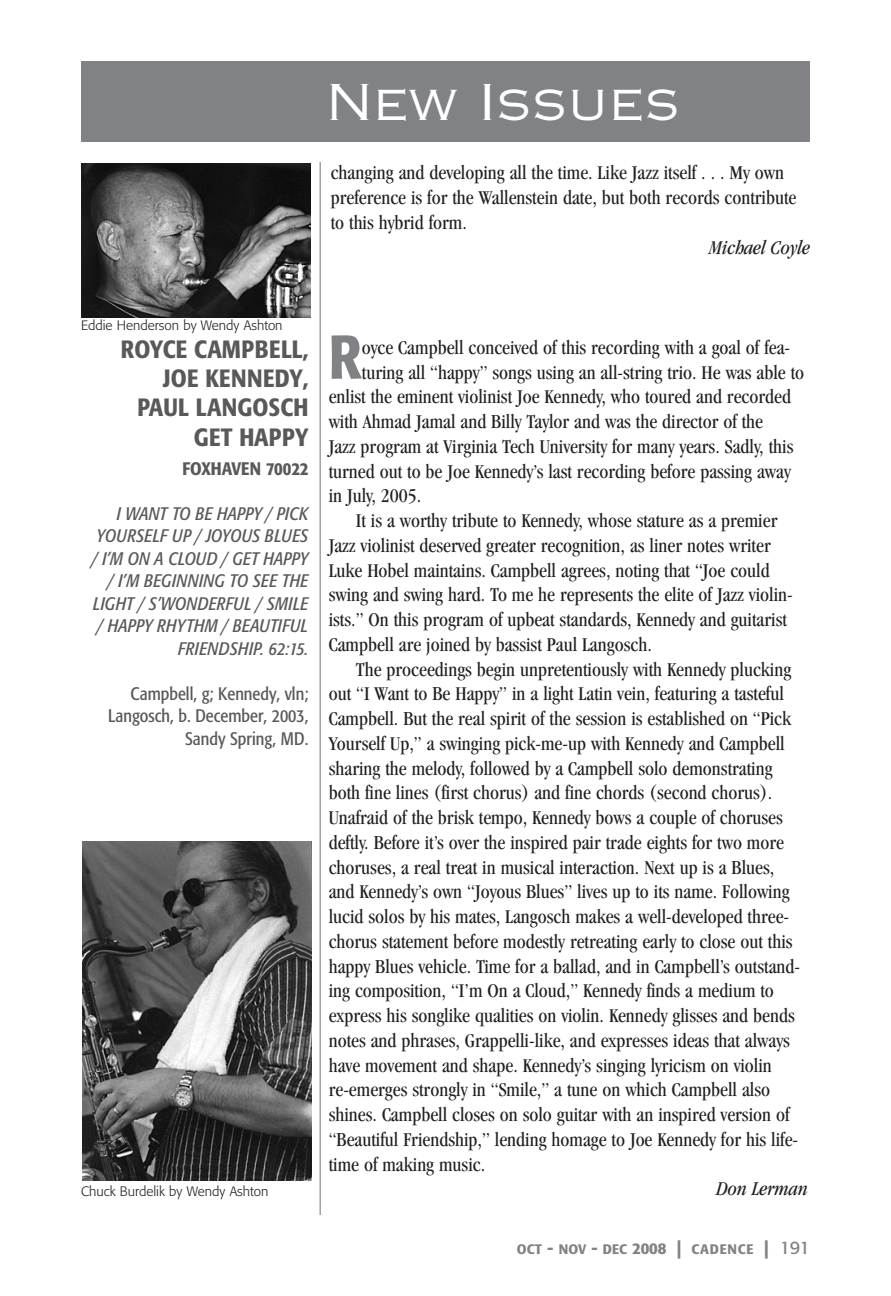
<style>
.page{position:relative;width:891px;height:1296px;background:#fff}
.page>*{position:absolute;margin:0;border:0;box-sizing:border-box;transform-origin:0 0}
.CD_Review_Drop_Cap{font:500 condensed 61.2px "Formata";color:#808285}
.t1{font:49.5px "Copperplate Thirty Two AB";color:#fff}
.CD_Artist{font:500 condensed 24.75px/29.2px "Formata";letter-spacing:.01em;color:#58595b;text-align:right}
.CD_Title{font:500 condensed 24.75px "Formata";letter-spacing:.005em;color:#58595b}
.CD_Review_text{font:condensed 20.25px/24.8px "Garamond";color:#231f20}
.CD_Review_Drop_Cap-2{font:condensed 20.25px "Garamond";color:#231f20}
.CD_Review_Author{font:italic condensed 20.25px "Garamond";color:#231f20}
.CD_Tune_Titles{font:italic condensed 18px "Formata";letter-spacing:.02em;color:#58595b}
.CD_Personnel{font:condensed 18px/22.5px "Formata";color:#58595b;text-align:right}
.CD_Tune_Titles-2{font:italic condensed 18px "Formata";color:#58595b}
.CD_Label{font:500 condensed 18px "Formata";color:#58595b}
.t2{font:500 condensed 13.72px "Formata";letter-spacing:.03em;color:#808285;scale:1.11 1}
.photo_credit{font:300 13.5px "Formata";color:#231f20}
.s1{font-size:18.22px}
.s2{font-size:16.2px}
.s3{font-weight:400;font-stretch:normal;font-size:18px}
</style>
<div class="page">
<div style="left:81px;top:61px;width:729px;height:81px;background:#808285"></div>
<hr style="left:320px;top:162px;width:1px;height:1053px;background:#808285">
<img style="left:82px;top:842px;width:230px;height:338px">
<img style="left:81px;top:163px;width:229px;height:154px">
<h2 class="t1" style="left:326px;top:73px;width:355px">New Issues</h2>
<p class="CD_Review_text" style="left:331px;top:160px;width:467px">changing and developing all the time. Like Jazz itself . . . My own preference is for the Wallenstein date, but both records contribute to this hybrid form.</p>
<p class="CD_Review_Author" style="left:709px;top:236px;width:102px">Michael Coyle</p>
<p class="photo_credit" style="left:81px;top:317px;width:203px">Eddie Henderson by Wendy Ashton</p>
<p class="CD_Artist" style="left:121px;top:334px;width:189px">ROYCE CAMPBELL,<br>JOE KENNEDY,<br>PAUL LANGOSCH</p>
<p class="CD_Title" style="left:194px;top:422px;width:116px">GET HAPPY</p>
<p class="CD_Label" style="left:182px;top:458px;width:128px">FOXHAVEN 70022</p>
<p class="CD_Tune_Titles-2" style="left:117px;top:503px;width:184px">I WANT TO BE HAPPY / PICK</p>
<p class="CD_Tune_Titles-2" style="left:97px;top:525px;width:213px">YOURSELF UP / JOYOUS BLUES</p>
<p class="CD_Tune_Titles-2" style="left:92px;top:548px;width:218px">/ I’M ON A CLOUD / GET HAPPY</p>
<p class="CD_Tune_Titles" style="left:108px;top:570px;width:202px">/ I’M BEGINNING TO SEE THE</p>
<p class="CD_Tune_Titles" style="left:93px;top:593px;width:217px">LIGHT / S’WONDERFUL / SMILE</p>
<p class="CD_Tune_Titles" style="left:98px;top:615px;width:212px">/ HAPP Y RHYTHM / BEAUTIFUL</p>
<p class="CD_Tune_Titles" style="left:178px;top:638px;width:132px">FRIENDSHIP. 62:15.</p>
<p class="CD_Personnel" style="left:108px;top:682px;width:202px">Campbell, g; Kennedy, vln;<br>Langosch, b. December, 2003,<br>Sandy Spring, MD.</p>
<p class="CD_Review_Drop_Cap" style="left:329px;top:320px;width:35px">R</p>
<p class="CD_Review_Drop_Cap-2" style="left:362px;top:336px;width:430px">oyce Campbell conceived of this recording with a goal of fea-</p>
<p class="CD_Review_Drop_Cap-2" style="left:362px;top:361px;width:444px">turing all “happy” songs using an all-string trio. He was able to</p>
<p class="CD_Review_Drop_Cap-2" style="left:329px;top:386px;width:464px">enlist the eminent violinist Joe Kennedy, who toured and recorded</p>
<p class="CD_Review_Drop_Cap-2" style="left:329px;top:411px;width:436px">with Ahmad Jamal and Billy Taylor and was the director of the</p>
<p class="CD_Review_Drop_Cap-2" style="left:329px;top:435px;width:466px">Jazz program at Virginia Tech University for many years. Sadly, this</p>
<p class="CD_Review_Drop_Cap-2" style="left:329px;top:460px;width:464px">turned out to be Joe Kennedy’s last recording before passing away</p>
<p class="CD_Review_Drop_Cap-2" style="left:329px;top:485px;width:94px">in July, 2005.</p>
<p class="CD_Review_text" style="left:329px;top:508px;width:466px;text-indent:27px">It is a worthy tribute to Kennedy, whose stature as a premier Jazz violinist deserved greater recognition, as liner notes writer Luke Hobel maintains. Campbell agrees, noting that “Joe could swing and swing hard. To me he represents the elite of Jazz violin&shy;ists.” On this program of upbeat standards, Kennedy and guitarist Campbell are joined by bassist Paul Langosch.</p>
<p class="CD_Review_text" style="left:329px;top:657px;width:473px;text-indent:27px">The proceedings begin unpretentiously with Kennedy plucking out “I Want to Be Happy” in a light Latin vein, featuring a tasteful Campbell. But the real spirit of the session is established on “Pick Yourself Up,” a swinging pick-me-up with Kennedy and Campbell sharing the melody, followed by a Campbell solo demonstrating both fine lines (first chorus) and fine chords (second chorus).<br>Unafraid of the brisk tempo, Kennedy bows a couple of choruses deftly. Before it’s over the inspired pair trade eights for two more choruses, a real treat in musical interaction. Next up is a Blues, and Kennedy’s own “Joyous Blues” lives up to its name. Following lucid solos by his mates, Langosch makes a well-developed three&shy;chorus statement before modestly retreating early to close out this happy Blues vehicle. Time for a ballad, and in Campbell’s outstand&shy;ing composition, “I’m On a Cloud,” Kennedy finds a medium to express his songlike qualities on violin. Kennedy glisses and bends notes and phrases, Grappelli-like, and expresses ideas that always have movement and shape. Kennedy’s singing lyricism on violin re-emerges strongly in “Smile,” a tune on which Campbell also shines. Campbell closes on solo guitar with an inspired version of “Beautiful Friendship,” lending homage to Joe Kennedy for his life&shy;time of making music.</p>
<p class="photo_credit" style="left:81px;top:1183px;width:189px">Chuck Burdelik by Wendy Ashton</p>
<p class="CD_Review_Author" style="left:716px;top:1178px;width:93px">Don Lerman</p>
<p class="t2" style="left:517px;top:1241px;width:266px">OCT <span class="s1">-</span> NOV <span class="s1">-</span> DEC <span class="s2">2008</span> <span class="s1">|</span> CADENCE <span class="s1">|</span> <span class="s3">191</span></p>
</div>
